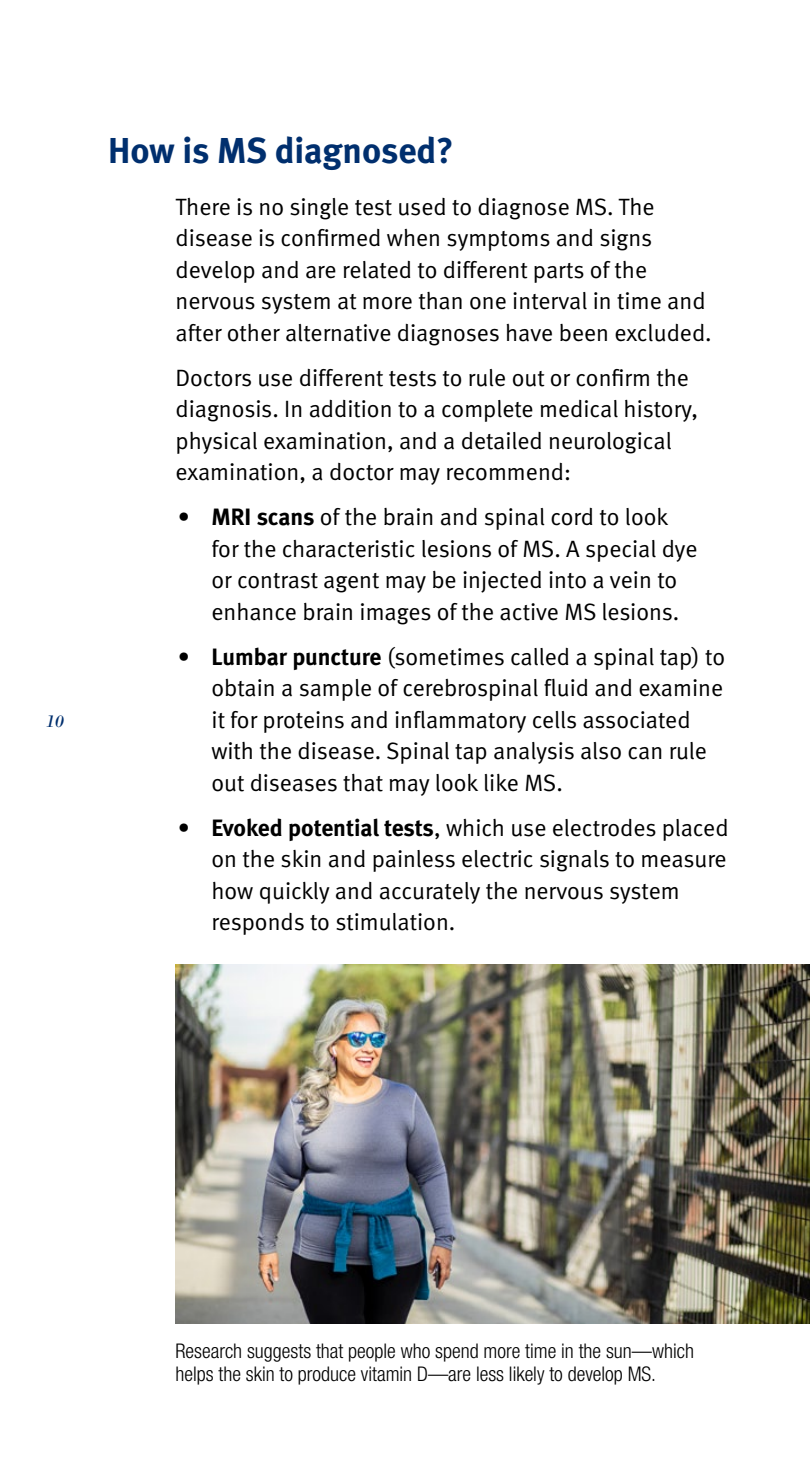
<style>
.page{position:relative;width:810px;height:1458px;background:#fff}
.page>*{position:absolute;margin:0;border:0;box-sizing:border-box;transform-origin:0 0}
.t1{font:36px "Meta Bold LF";color:#002f6e}
.t2{font:23.62px/31.5px "Meta Normal LF";color:#000}
.t3{font:300 condensed 20.25px/22.5px "Helvetica Neue LT Std";color:#000}
.t4{font:italic 18px "Bodoni";color:#002f6e}
.s1{font-family:"Meta Bold LF"}
</style>
<div class="page">
<img style="left:176px;top:965px;width:633px;height:359px">
<p class="t4" style="left:46px;top:710px;width:19px">10</p>
<h2 class="t1" style="left:108px;top:129px;width:347px">How is MS diagnosed?</h2>
<p class="t2" style="left:176px;top:190px;width:538px">There is no single test used to diagnose MS. The disease is confirmed when symptoms and signs develop and are related to different parts of the nervous system at more than one interval in time and after other alternative diagnoses have been excluded.</p>
<p class="t2" style="left:176px;top:361px;width:524px">Doctors use different tests to rule out or confirm the diagnosis. In addition to a complete medical history, physical examination, and a detailed neurological examination, a doctor may recommend:</p>
<p class="t2" style="left:212px;top:501px;width:488px;text-indent:-34px">• <span class="s1">MRI scans</span> of the brain and spinal cord to look for the characteristic lesions of MS. A special dye or contrast agent may be injected into a vein to enhance brain images of the active MS lesions.</p>
<p class="t2" style="left:212px;top:640px;width:515px;text-indent:-34px">• <span class="s1">Lumbar puncture</span> (sometimes called a spinal tap) to obtain a sample of cerebrospinal fluid and examine it for proteins and inflammatory cells associated with the disease. Spinal tap analysis also can rule out diseases that may look like MS.</p>
<p class="t2" style="left:212px;top:811px;width:519px;text-indent:-34px">• <span class="s1">Evoked potential tests</span>, which use electrodes placed on the skin and painless electric signals to measure how quickly and accurately the nervous system responds to stimulation.</p>
<p class="t3" style="left:176px;top:1340px;width:520px">Research suggests that people who spend more time in the sun—which helps the skin to produce vitamin D—are less likely to develop MS.</p>
</div>
